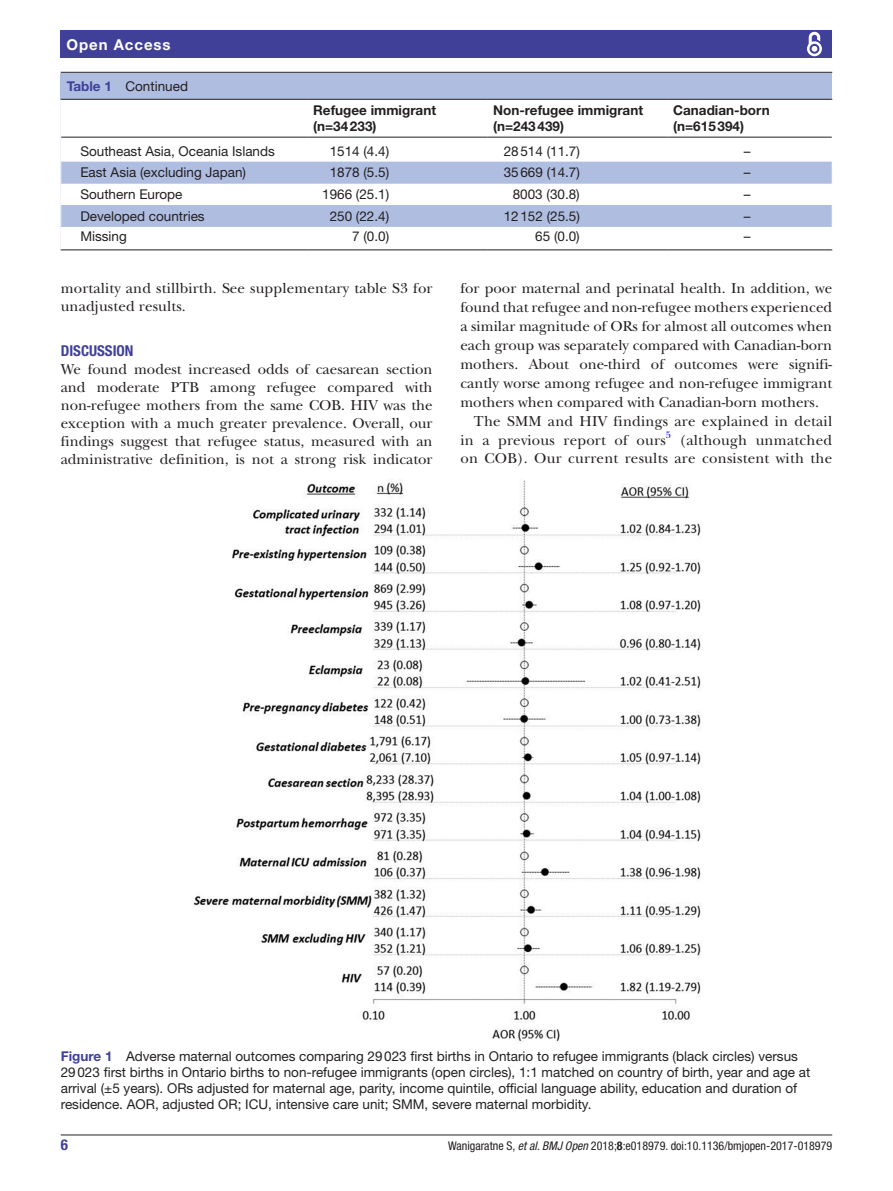
<style>
.page{position:relative;width:893px;height:1191px;background:#fff}
.page>*{position:absolute;margin:0;border:0;box-sizing:border-box;transform-origin:0 0}
.t1{font:15px/18px "New Baskerville";color:#231f20}
.t2{font:700 condensed 15px "Helvetica Neue LT Std";color:#414099}
.t3{font:700 15px "Helvetica Neue LT Std";letter-spacing:.065em;color:#fff}
.t4{font:13.5px/16.2px "Helvetica Neue LT Std";color:#231f20}
.t5{font:700 13.5px/16.2px "Helvetica Neue LT Std";color:#231f20}
.t6{font:condensed 12px "Helvetica Neue LT Std";color:#231f20}
.t7{font:9.9px "New Baskerville";color:#00f}
.s1{font-weight:700;color:#414099}
.s2{font-style:italic}
.s3{font-weight:700}
</style>
<div class="page">
<hr style="left:61px;top:1134px;width:771px;height:1px;background:#231f20">
<div style="left:61px;top:31px;width:771px;height:27px;background:#414099"></div>
<svg style="left:807px;top:31px;width:15px;height:26px"></svg>
<div style="left:61px;top:91px;width:771px;height:159px;background:#afbde1"></div>
<div style="left:61px;top:100px;width:771px;height:149px;background:#fff"></div>
<svg style="left:61px;top:162px;width:771px;height:65px"></svg>
<hr style="left:61px;top:99px;width:246px;height:1px;background:#231f20">
<hr style="left:61px;top:137px;width:246px;height:1px;background:#231f20">
<hr style="left:307px;top:99px;width:180px;height:1px;background:#231f20">
<hr style="left:307px;top:137px;width:180px;height:1px;background:#231f20">
<hr style="left:487px;top:99px;width:180px;height:1px;background:#231f20">
<hr style="left:487px;top:137px;width:180px;height:1px;background:#231f20">
<hr style="left:667px;top:99px;width:165px;height:1px;background:#231f20">
<hr style="left:667px;top:137px;width:165px;height:1px;background:#231f20">
<hr style="left:61px;top:249px;width:246px;height:1px;background:#231f20">
<hr style="left:307px;top:249px;width:180px;height:1px;background:#231f20">
<hr style="left:487px;top:249px;width:180px;height:1px;background:#231f20">
<hr style="left:667px;top:249px;width:165px;height:1px;background:#231f20">
<svg style="left:60px;top:137px;width:1px;height:112px"></svg>
<div style="left:61px;top:73px;width:771px;height:18px;background:#afbde1"></div>
<hr style="left:61px;top:72px;width:771px;height:1px;background:#231f20">
<img style="left:193px;top:480px;width:508px;height:562px">
<p class="t3" style="left:66px;top:35px;width:106px">Open Access</p>
<p class="t4" style="left:67px;top:78px;width:123px"><span class="s1">Table 1</span> Continued</p>
<p class="t5" style="left:313px;top:102px;width:124px">Refugee immigrant (n=34233)</p>
<p class="t5" style="left:493px;top:102px;width:151px">Non-refugee immigrant (n=243439)</p>
<p class="t5" style="left:673px;top:102px;width:98px">Canadian-born (n=615394)</p>
<p class="t4" style="left:80px;top:143px;width:196px">Southeast Asia, Oceania Islands</p>
<p class="t4" style="left:330px;top:143px;width:61px">1514 (4.4)</p>
<p class="t4" style="left:504px;top:143px;width:78px">28514 (11.7)</p>
<p class="t4" style="left:744px;top:143px;width:8px">–</p>
<p class="t4" style="left:80px;top:164px;width:167px">East Asia (excluding Japan)</p>
<p class="t4" style="left:330px;top:164px;width:61px">1878 (5.5)</p>
<p class="t4" style="left:504px;top:164px;width:78px">35669 (14.7)</p>
<p class="t4" style="left:744px;top:164px;width:8px">–</p>
<p class="t4" style="left:80px;top:186px;width:104px">Southern Europe</p>
<p class="t4" style="left:322px;top:186px;width:69px">1966 (25.1)</p>
<p class="t4" style="left:513px;top:186px;width:69px">8003 (30.8)</p>
<p class="t4" style="left:744px;top:186px;width:8px">–</p>
<p class="t4" style="left:80px;top:208px;width:126px">Developed countries</p>
<p class="t4" style="left:330px;top:208px;width:61px">250 (22.4)</p>
<p class="t4" style="left:504px;top:208px;width:78px">12152 (25.5)</p>
<p class="t4" style="left:744px;top:208px;width:8px">–</p>
<p class="t4" style="left:80px;top:228px;width:48px">Missing</p>
<p class="t4" style="left:352px;top:228px;width:39px">7 (0.0)</p>
<p class="t4" style="left:535px;top:228px;width:46px">65 (0.0)</p>
<p class="t4" style="left:744px;top:228px;width:8px">–</p>
<p class="t1" style="left:61px;top:279px;width:373px">mortality and stillbirth. See supplementary table S3 for unadjusted results.</p>
<p class="t2" style="left:61px;top:341px;width:74px">DISCUSSION</p>
<p class="t1" style="left:61px;top:360px;width:373px;text-align:justify">We found modest increased odds of caesarean section and moderate PTB among refugee compared with non-refugee mothers from the same COB. HIV was the exception with a much greater prevalence. Overall, our findings suggest that refugee status, measured with an administrative definition, is not a strong risk indicator</p>
<p class="t1" style="left:460px;top:279px;width:373px">for poor maternal and perinatal health. In addition, we</p>
<p class="t1" style="left:460px;top:298px;width:373px">found that refugee and non-refugee mothers experienced</p>
<p class="t1" style="left:460px;top:317px;width:373px">a similar magnitude of ORs for almost all outcomes when</p>
<p class="t1" style="left:460px;top:336px;width:373px">each group was separately compared with Canadian-born</p>
<p class="t1" style="left:460px;top:355px;width:373px">mothers. About one-third of outcomes were signifi-</p>
<p class="t1" style="left:460px;top:374px;width:373px">cantly worse among refugee and non-refugee immigrant</p>
<p class="t1" style="left:460px;top:393px;width:360px">mothers when compared with Canadian-born mothers.</p>
<p class="t1" style="left:474px;top:412px;width:360px">The SMM and HIV findings are explained in detail</p>
<p class="t1" style="left:460px;top:431px;width:207px">in a previous report of ours</p>
<p class="t7" style="left:666px;top:429px;width:7px">5</p>
<p class="t1" style="left:460px;top:430px;width:373px;line-height:18.9px;text-align:right">(although unmatched<br>on COB). Our current results are consistent with the</p>
<p class="t4" style="left:61px;top:1047px;width:751px"><span class="s1">Figure 1</span> Adverse maternal outcomes comparing 29023 first births in Ontario to refugee immigrants (black circles) versus 29023 first births in Ontario births to non-refugee immigrants (open circles), 1:1 matched on country of birth, year and age at arrival (±5 years). ORs adjusted for maternal age, parity, income quintile, official language ability, education and duration of residence. AOR, adjusted OR; ICU, intensive care unit; SMM, severe maternal morbidity.</p>
<p class="t2" style="left:61px;top:1135px;width:9px">6</p>
<p class="t6" style="left:448px;top:1138px;width:386px">Wanigaratne S, <span class="s2">et al</span>. <span class="s2">BMJ Open</span> 2018;<span class="s3">8</span>:e018979. doi:10.1136/bmjopen-2017-018979</p>
</div>
